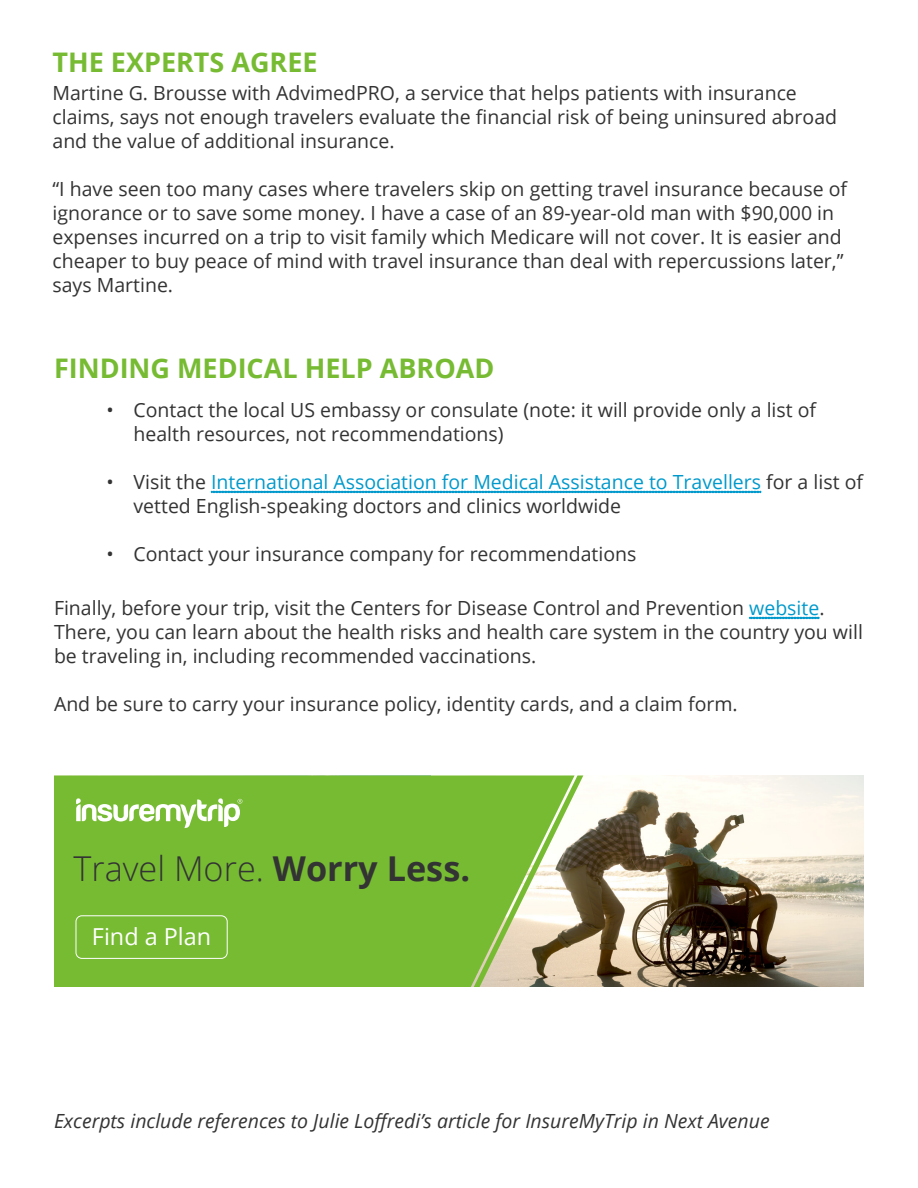
<style>
.page{position:relative;width:918px;height:1188px;background:#fff}
.page>*{position:absolute;margin:0;border:0;box-sizing:border-box;transform-origin:0 0}
.t1{font:300 34.2px "Open Sans";color:#333}
.t2{font:700 27px "Open Sans";color:#7b3}
.t3{font:23.4px "Open Sans";color:#fff}
.t4{font:19.5px/24px "Open Sans";color:#333}
.t5{font:italic 19.5px "Open Sans";color:#333}
.s1{color:#09c}
.s2{font-weight:700}
</style>
<div class="page">
<svg style="left:211px;top:491px;width:550px;height:2px"></svg>
<svg style="left:749px;top:617px;width:70px;height:2px"></svg>
<img style="left:583px;top:776px;width:280px;height:211px">
<div style="left:54px;top:775px;width:420px;height:212px;background:#7b3"></div>
<svg style="left:76px;top:798px;width:166px;height:31px"></svg>
<div style="left:76px;top:916px;width:151px;height:42px;background:#7b3;border-radius:6px"></div>
<div style="left:76px;top:915px;width:152px;height:44px;border:1px solid #fff;border-radius:6px"></div>
<svg style="left:474px;top:775px;width:109px;height:212px;background:#a5c174"></svg>
<h2 class="t2" style="left:52px;top:43px;width:267px">THE EXPERTS AGREE</h2>
<p class="t4" style="left:52px;top:81px;width:786px">Martine G. Brousse with AdvimedPRO, a service that helps patients with insurance claims, says not enough travelers evaluate the financial risk of being uninsured abroad and the value of additional insurance.</p>
<p class="t4" style="left:52px;top:177px;width:796px">“I have seen too many cases where travelers skip on getting travel insurance because of ignorance or to save some money. I have a case of an 89-year-old man with $90,000 in expenses incurred on a trip to visit family which Medicare will not cover. It is easier and cheaper to buy peace of mind with travel insurance than deal with repercussions later,” says Martine.</p>
<h2 class="t2" style="left:54px;top:349px;width:442px">FINDING MEDICAL HELP ABROAD</h2>
<p class="t4" style="left:134px;top:397px;width:684px;text-indent:-27px">• Contact the local US embassy or consulate (note: it will provide only a list of health resources, not recommendations)</p>
<p class="t4" style="left:134px;top:469px;width:731px;text-indent:-27px">• Visit the <span class="s1">International Association for Medical Assistance to Travellers</span> for a list of vetted English-speaking doctors and clinics worldwide</p>
<p class="t4" style="left:107px;top:541px;width:531px">• Contact your insurance company for recommendations</p>
<p class="t4" style="left:54px;top:595px;width:810px">Finally, before your trip, visit the Centers for Disease Control and Prevention <span class="s1">website</span>.<br>There, you can learn about the health risks and health care system in the country you will be traveling in, including recommended vaccinations.</p>
<p class="t4" style="left:54px;top:691px;width:685px">And be sure to carry your insurance policy, identity cards, and a claim form.</p>
<h1 class="t1" style="left:73px;top:845px;width:398px">Travel More. <span class="s2">Worry Less.</span></h1>
<p class="t3" style="left:92px;top:920px;width:121px">Find a Plan</p>
<p class="t5" style="left:54px;top:1108px;width:717px">Excerpts include references to Julie Loffredi’s article for InsureMyTrip in Next Avenue</p>
</div>
